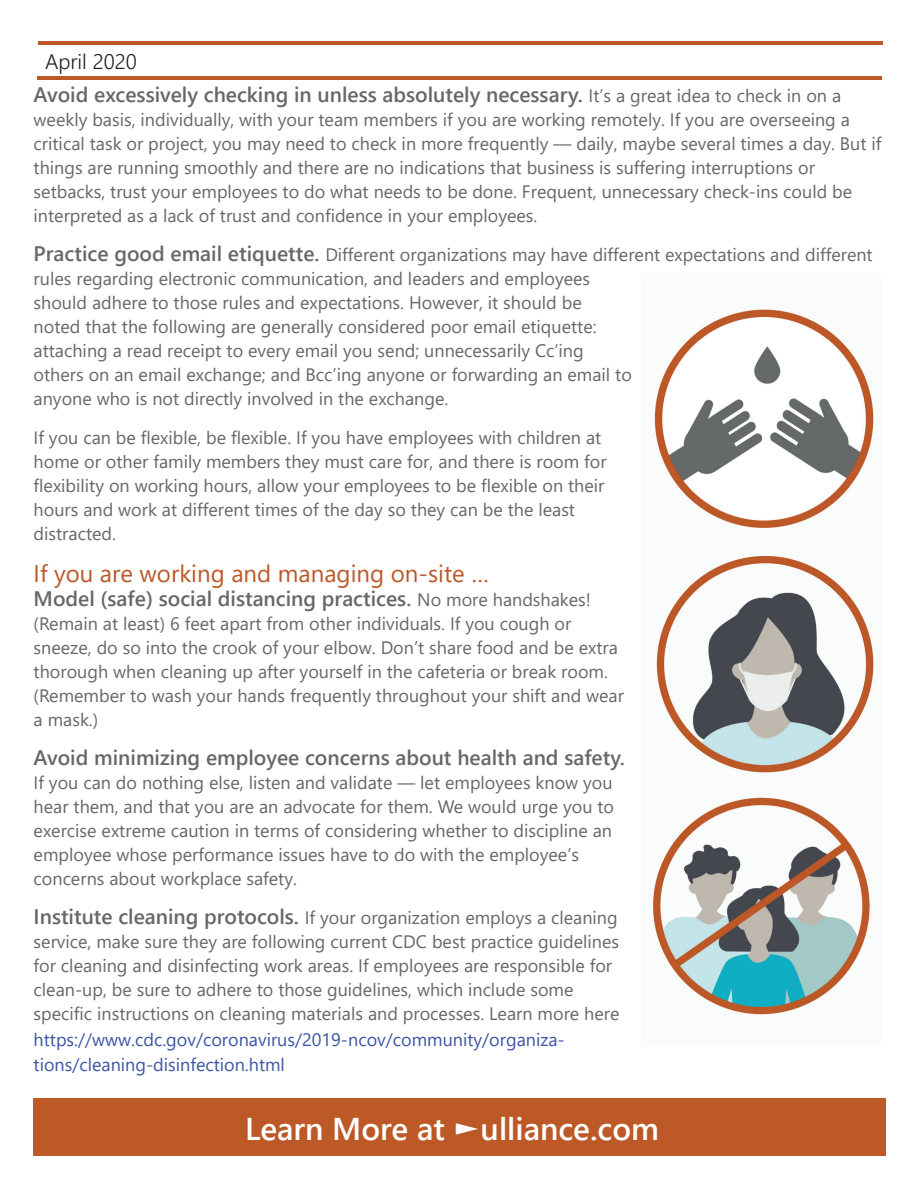
<style>
.page{position:relative;width:918px;height:1188px;background:#fff}
.page>*{position:absolute;margin:0;border:0;box-sizing:border-box;transform-origin:0 0}
.t1{font:600 31.5px "Segoe UI";color:#fff}
.t2{font:24px "Segoe UI";color:#bc5827}
.t3{font:600 21px "Segoe UI";color:#646868}
.t4{font:300 21px "Segoe UI";color:#231f20}
.t5{font:18px/24px "Segoe UI";color:#646868}
.t6{font:18px/25.5px "Segoe UI";color:#3b55a4}
.s1{font-weight:400;font-size:18px}
.s2{font-weight:600;font-size:21px}
</style>
<div class="page">
<div style="left:33px;top:1099px;width:853px;height:57px;background:#bd5827"></div>
<hr style="left:38px;top:41px;width:844px;height:3px;background:#bd5827">
<hr style="left:38px;top:77px;width:844px;height:3px;background:#bd5827">
<img style="left:652px;top:309px;width:222px;height:706px">
<p class="t4" style="left:45px;top:42px;width:93px">April 2020</p>
<p class="t3" style="left:34px;top:75px;width:809px">Avoid excessively checking in unless absolutely necessary. <span class="s1">It’s a great idea to check in on a</span></p>
<p class="t5" style="left:34px;top:106px;width:849px">weekly basis, individually, with your team members if you are working remotely. If you are overseeing a critical task or project, you may need to check in more frequently — daily, maybe several times a day. But if things are running smoothly and there are no indications that business is suffering interruptions or setbacks, trust your employees to do what needs to be done. Frequent, unnecessary check-ins could be interpreted as a lack of trust and confidence in your employees.</p>
<p class="t5" style="left:34px;top:241px;width:841px"><span class="s2">Practice good email etiquette.</span> Different organizations may have different expectations and different rules regarding electronic communication, and leaders and employees<br>should adhere to those rules and expectations. However, it should be<br>noted that the following are generally considered poor email etiquette:<br>attaching a read receipt to every email you send; unnecessarily Cc’ing<br>others on an email exchange; and Bcc’ing anyone or forwarding an email to<br>anyone who is not directly involved in the exchange.</p>
<p class="t5" style="left:34px;top:424px;width:575px">If you can be flexible, be flexible. If you have employees with children at home or other family members they must care for, and there is room for flexibility on working hours, allow your employees to be flexible on their hours and work at different times of the day so they can be the least distracted.</p>
<h2 class="t2" style="left:34px;top:551px;width:457px">If you are working and managing on-site …</h2>
<p class="t3" style="left:34px;top:579px;width:559px">Model (safe) social distancing practices. <span class="s1">No more handshakes!</span></p>
<p class="t5" style="left:34px;top:610px;width:592px">(Remain at least) 6 feet apart from other individuals. If you cough or sneeze, do so into the crook of your elbow. Don’t share food and be extra thorough when cleaning up after yourself in the cafeteria or break room. (Remember to wash your hands frequently throughout your shift and wear a mask.)</p>
<p class="t3" style="left:34px;top:738px;width:593px">Avoid minimizing employee concerns about health and safety.</p>
<p class="t5" style="left:34px;top:769px;width:582px">If you can do nothing else, listen and validate — let employees know you hear them, and that you are an advocate for them. We would urge you to exercise extreme caution in terms of considering whether to discipline an employee whose performance issues have to do with the employee’s concerns about workplace safety.</p>
<p class="t5" style="left:34px;top:904px;width:587px"><span class="s2">Institute cleaning protocols.</span> If your organization employs a cleaning service, make sure they are following current CDC best practice guidelines for cleaning and disinfecting work areas. If employees are responsible for clean-up, be sure to adhere to those guidelines, which include some specific instructions on cleaning materials and processes. Learn more here</p>
<p class="t6" style="left:34px;top:1025px;width:533px">https://www.cdc.gov/coronavirus/2019-ncov/community/organiza&shy;tions/cleaning-disinfection.html</p>
<h1 class="t1" style="left:245px;top:1099px;width:416px">Learn More at ►ulliance.com</h1>
</div>
